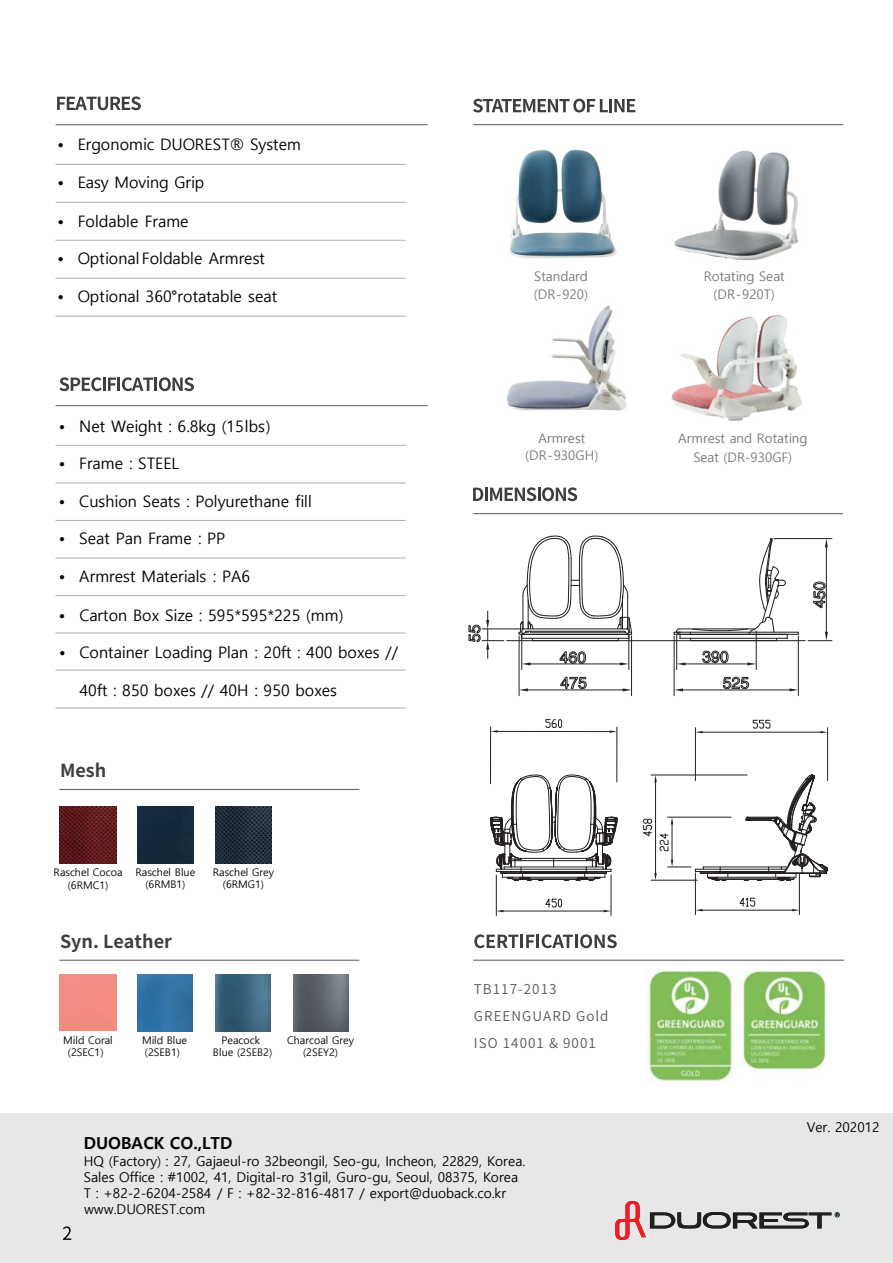
<style>
.page{position:relative;width:893px;height:1263px;background:#fff}
.page>*{position:absolute;margin:0;border:0;box-sizing:border-box;transform-origin:0 0}
.t1{font:700 18px "Noto Sans CJ Kkr";color:#3e3e3f}
.t2{font:700 16.5px "Malgun Gothic";color:#000001}
.t3{font:15.9px "Malgun Gothic";color:#000001}
.t4{font:13.5px/16.2px "Malgun Gothic";color:#000001}
.t5{font:600 13.5px/27px "Noto Sans CJ Kkr";letter-spacing:.075em;color:#57585a}
.t6{font:13.2px/18px "Malgun Gothic";color:#74787a}
.t7{font:10.5px/12px "Malgun Gothic";color:#000001;text-align:center}
</style>
<div class="page">
<div style="left:0;top:1113px;width:893px;height:150px;background:#e6e7e9"></div>
<img style="left:648px;top:994px;width:179px;height:89px">
<svg style="left:57px;top:96px;width:84px;height:14px"></svg>
<hr style="left:55px;top:124px;width:373px;height:1px;background:#57585a">
<svg style="left:615px;top:1201px;width:225px;height:39px"></svg>
<svg style="left:63px;top:1226px;width:8px;height:14px"></svg>
<hr style="left:55px;top:164px;width:351px;height:1px;background:#b2b6b6">
<hr style="left:56px;top:405px;width:372px;height:1px;background:#57585a">
<hr style="left:56px;top:445px;width:350px;height:1px;background:#b2b6b6">
<hr style="left:55px;top:202px;width:351px;height:1px;background:#b2b6b6">
<hr style="left:55px;top:482px;width:351px;height:1px;background:#b2b6b6">
<hr style="left:55px;top:520px;width:351px;height:1px;background:#b2b6b6">
<hr style="left:55px;top:557px;width:351px;height:1px;background:#b2b6b6">
<hr style="left:55px;top:595px;width:351px;height:1px;background:#b2b6b6">
<hr style="left:55px;top:632px;width:351px;height:1px;background:#b2b6b6">
<hr style="left:55px;top:669px;width:351px;height:2px;background:#b2b6b6">
<hr style="left:55px;top:707px;width:351px;height:1px;background:#b2b6b6">
<hr style="left:55px;top:240px;width:351px;height:1px;background:#b2b6b6">
<hr style="left:55px;top:278px;width:351px;height:1px;background:#b2b6b6">
<hr style="left:55px;top:316px;width:351px;height:1px;background:#b2b6b6">
<svg style="left:473px;top:99px;width:161px;height:6px"></svg>
<hr style="left:473px;top:124px;width:370px;height:1px;background:#57585a">
<svg style="left:473px;top:487px;width:104px;height:14px"></svg>
<hr style="left:473px;top:513px;width:370px;height:1px;background:#57585a">
<hr style="left:473px;top:960px;width:371px;height:1px;background:#57585a">
<hr style="left:59px;top:789px;width:300px;height:1px;background:#57585a">
<hr style="left:59px;top:960px;width:300px;height:1px;background:#57585a">
<svg style="left:59px;top:377px;width:135px;height:14px"></svg>
<img style="left:60px;top:806px;width:56px;height:57px">
<div style="left:137px;top:807px;width:57px;height:56px;background:#13283a"></div>
<img style="left:215px;top:807px;width:57px;height:56px">
<img style="left:137px;top:975px;width:55px;height:56px">
<img style="left:215px;top:975px;width:55px;height:56px">
<img style="left:293px;top:975px;width:55px;height:56px">
<hr style="left:695px;top:728px;width:1px;height:53px;background:#231f20">
<hr style="left:827px;top:728px;width:1px;height:53px;background:#231f20">
<hr style="left:703px;top:732px;width:117px;height:1px;background:#231f20">
<svg style="left:695px;top:731px;width:8px;height:2px"></svg>
<svg style="left:820px;top:731px;width:8px;height:2px"></svg>
<svg style="left:753px;top:720px;width:17px;height:8px"></svg>
<hr style="left:490px;top:727px;width:1px;height:57px;background:#231f20">
<hr style="left:617px;top:727px;width:1px;height:55px;background:#231f20">
<hr style="left:498px;top:731px;width:112px;height:1px;background:#231f20">
<svg style="left:491px;top:730px;width:7px;height:3px"></svg>
<svg style="left:610px;top:730px;width:7px;height:3px"></svg>
<svg style="left:546px;top:719px;width:16px;height:9px"></svg>
<svg style="left:473px;top:748px;width:355px;height:246px"></svg>
<hr style="left:774px;top:538px;width:58px;height:1px;background:#231f20">
<svg style="left:674px;top:629px;width:7px;height:10px"></svg>
<hr style="left:679px;top:629px;width:76px;height:1px;background:#231f20">
<hr style="left:676px;top:635px;width:1px;height:34px;background:#231f20">
<hr style="left:756px;top:631px;width:1px;height:38px;background:#231f20">
<hr style="left:686px;top:664px;width:61px;height:1px;background:#231f20">
<svg style="left:677px;top:662px;width:9px;height:3px"></svg>
<svg style="left:747px;top:662px;width:9px;height:3px"></svg>
<svg style="left:702px;top:651px;width:26px;height:12px"></svg>
<hr style="left:681px;top:638px;width:106px;height:1px;background:#231f20">
<hr style="left:675px;top:632px;width:123px;height:1px;background:#231f20">
<hr style="left:675px;top:634px;width:123px;height:1px;background:#231f20">
<hr style="left:674px;top:636px;width:1px;height:59px;background:#231f20">
<hr style="left:798px;top:636px;width:1px;height:59px;background:#231f20">
<hr style="left:683px;top:690px;width:106px;height:1px;background:#231f20">
<svg style="left:674px;top:688px;width:9px;height:3px"></svg>
<svg style="left:789px;top:688px;width:9px;height:3px"></svg>
<svg style="left:723px;top:677px;width:26px;height:12px"></svg>
<hr style="left:826px;top:547px;width:1px;height:85px;background:#231f20">
<svg style="left:825px;top:539px;width:3px;height:8px"></svg>
<svg style="left:808px;top:632px;width:24px;height:9px"></svg>
<svg style="left:813px;top:582px;width:12px;height:26px"></svg>
<svg style="left:690px;top:538px;width:98px;height:102px"></svg>
<hr style="left:482px;top:629px;width:39px;height:1px;background:#231f20">
<svg style="left:469px;top:611px;width:35px;height:47px"></svg>
<hr style="left:519px;top:636px;width:1px;height:59px;background:#231f20">
<hr style="left:631px;top:636px;width:1px;height:59px;background:#231f20">
<hr style="left:528px;top:690px;width:95px;height:1px;background:#231f20">
<svg style="left:519px;top:688px;width:9px;height:3px"></svg>
<svg style="left:623px;top:688px;width:8px;height:3px"></svg>
<svg style="left:561px;top:677px;width:25px;height:12px"></svg>
<hr style="left:521px;top:634px;width:1px;height:35px;background:#231f20">
<hr style="left:629px;top:634px;width:1px;height:35px;background:#231f20">
<hr style="left:531px;top:664px;width:89px;height:1px;background:#231f20">
<svg style="left:522px;top:662px;width:9px;height:3px"></svg>
<svg style="left:620px;top:662px;width:9px;height:3px"></svg>
<svg style="left:560px;top:652px;width:26px;height:11px"></svg>
<svg style="left:519px;top:536px;width:113px;height:104px"></svg>
<hr style="left:507px;top:640px;width:298px;height:1px;background:#231f20">
<img style="left:473px;top:105px;width:161px;height:147px">
<img style="left:634px;top:99px;width:191px;height:159px">
<img style="left:507px;top:252px;width:145px;height:159px">
<img style="left:635px;top:258px;width:167px;height:163px">
<p class="t3" style="left:57px;top:138px;width:245px">ï Ergonomic DUOREST® System</p>
<p class="t3" style="left:57px;top:175px;width:149px">ï Easy Moving Grip</p>
<p class="t3" style="left:57px;top:214px;width:133px">ï Foldable Frame</p>
<p class="t3" style="left:57px;top:252px;width:209px">ï Optional Foldable Armrest</p>
<p class="t3" style="left:57px;top:289px;width:221px">ï Optional 360°rotatable seat</p>
<p class="t3" style="left:59px;top:419px;width:213px">ï Net Weight : 6.8kg (15 lbs)</p>
<p class="t3" style="left:59px;top:457px;width:122px">ï Frame : STEEL</p>
<p class="t3" style="left:59px;top:494px;width:255px">ï Cushion Seats : Polyurethane fill</p>
<p class="t3" style="left:59px;top:532px;width:168px">ï Seat Pan Frame : PP</p>
<p class="t3" style="left:59px;top:569px;width:193px">ï Armrest Materials : PA6</p>
<p class="t3" style="left:59px;top:608px;width:286px">ï Carton Box Size : 595*595*225 (mm)</p>
<p class="t3" style="left:59px;top:646px;width:340px">ï Container Loading Plan : 20ft : 400 boxes //</p>
<p class="t3" style="left:79px;top:683px;width:259px">40ft : 850 boxes // 40H : 950 boxes</p>
<p class="t1" style="left:60px;top:760px;width:48px">Mesh</p>
<p class="t7" style="left:54px;top:867px;width:71px;line-height:12.5px">Raschel Cocoa (6RMC1)</p>
<p class="t7" style="left:213px;top:867px;width:63px">Raschel Grey (6RMG1)</p>
<p class="t7" style="left:136px;top:867px;width:61px;line-height:11.6px">Raschel Blue (6RMB1)</p>
<p class="t1" style="left:60px;top:931px;width:113px">Syn. Leather</p>
<p class="t7" style="left:63px;top:1035px;width:51px">Mild Coral (2SEC1)</p>
<p class="t7" style="left:142px;top:1035px;width:47px;text-align:left">Mild Blue (2SEB1)</p>
<p class="t7" style="left:213px;top:1035px;width:61px">Peacock<br>Blue (2SEB2)</p>
<p class="t7" style="left:287px;top:1035px;width:68px">Charcoal Grey (2SEY2)</p>
<p class="t6" style="left:534px;top:268px;width:56px">Standard (DR-920)</p>
<p class="t6" style="left:704px;top:268px;width:83px;text-align:center">Rotating Seat (DR-920T)</p>
<p class="t6" style="left:538px;top:430px;width:48px">Armrest</p>
<p class="t6" style="left:678px;top:430px;width:131px">Armrest and Rotating</p>
<p class="t6" style="left:525px;top:448px;width:75px">(DR-930GH)</p>
<p class="t6" style="left:693px;top:449px;width:100px">Seat (DR-930GF)</p>
<p class="t5" style="left:474px;top:976px;width:136px">TB117-2013<br>GREENGUARD Gold<br>ISO 14001 &amp; 9001</p>
<p class="t4" style="left:807px;top:1120px;width:74px">Ver. 202012</p>
<p class="t2" style="left:84px;top:1136px;width:150px">DUOBACK CO.,LTD</p>
<p class="t4" style="left:84px;top:1154px;width:443px">HQ (Factory) : 27, Gajaeul-ro 32beongil, Seo-gu, Incheon, 22829, Korea.<br>Sales Office : #1002, 41, Digital-ro 31gil, Guro-gu, Seoul, 08375, Korea T : +82-2-6204-2584 / F : +82-32-816-4817 / export@duoback.co.kr www.DUOREST.com</p>
</div>
